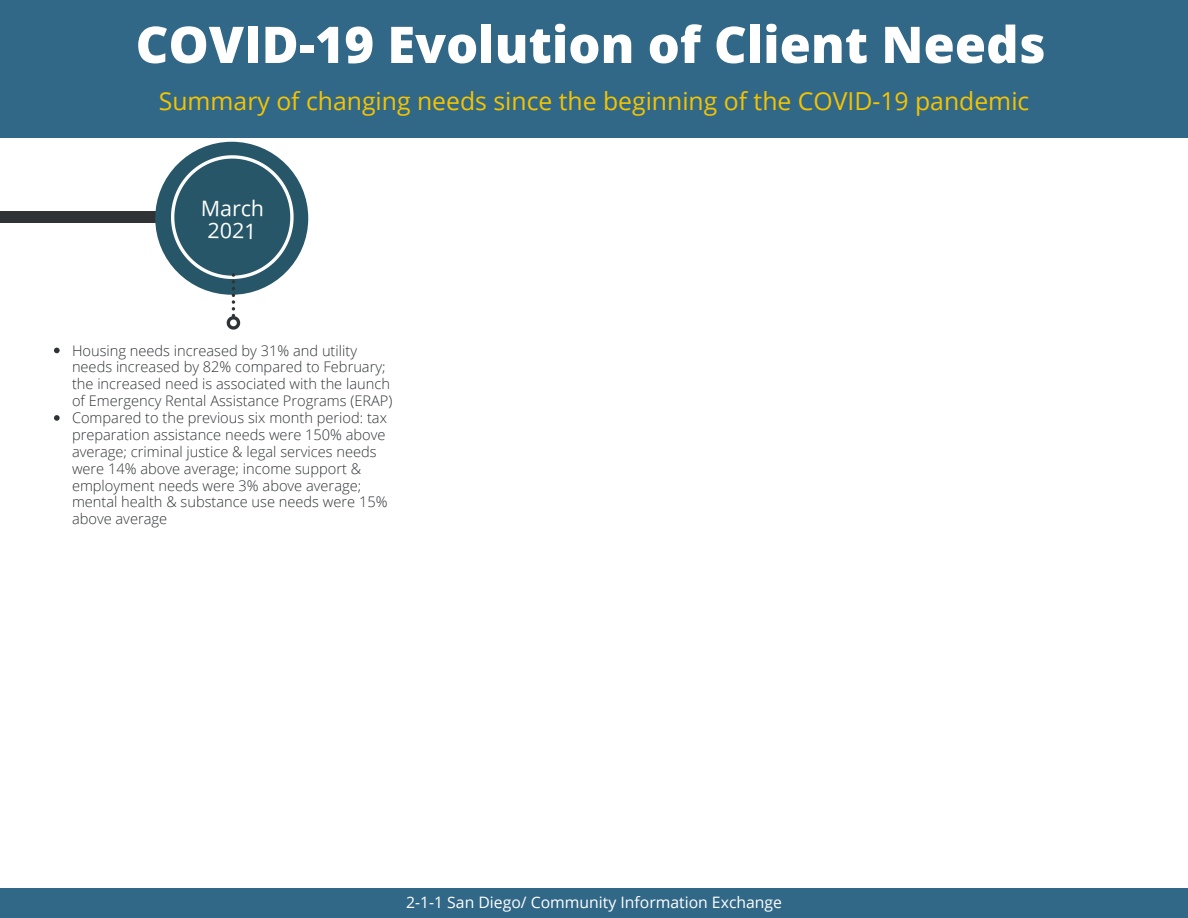
<style>
.page{position:relative;width:1188px;height:918px;background:#fff}
.page>*{position:absolute;margin:0;border:0;box-sizing:border-box;transform-origin:0 0}
.t1{font:800 50.7px "Open Sans";color:#fff}
.t2{font:24.75px "Open Sans";color:#f5c400}
.t3{font:21.45px/22.5px "Open Sans";color:#fff;text-align:center}
.t4{font:15.75px "Open Sans";color:#fff}
.t5{font:300 14.7px/16.8px "Open Sans";color:#303336}
</style>
<div class="page">
<div style="left:0;top:211px;width:296px;height:12px;background:#303336"></div>
<div style="left:0;top:889px;width:1188px;height:29px;background:#326887"></div>
<div style="left:0;top:0;width:1188px;height:137px;background:#326887"></div>
<svg style="left:54px;top:348px;width:6px;height:5px"></svg>
<svg style="left:54px;top:415px;width:6px;height:6px"></svg>
<div style="left:155px;top:142px;width:153px;height:153px;background:#265667;border-radius:50%"></div>
<svg style="left:171px;top:155px;width:123px;height:175px"></svg>
<h1 class="t1" style="left:136px;top:6px;width:911px">COVID-19 Evolution of Client Needs</h1>
<h2 class="t2" style="left:159px;top:84px;width:872px">Summary of changing needs since the beginning of the COVID-19 pandemic</h2>
<h3 class="t3" style="left:201px;top:196px;width:65px;rotate:1deg">March<br>2021</h3>
<p class="t5" style="left:72px;top:341px;width:322px">Housing needs increased by 31% and utility needs increased by 82% compared to February; the increased need is associated with the launch of Emergency Rental Assistance Programs (ERAP)<br>Compared to the previous six month period: tax preparation assistance needs were 150% above average; criminal justice &amp; legal services needs were 14% above average; income support &amp; employment needs were 3% above average; mental health &amp; substance use needs were 15% above average</p>
<p class="t4" style="left:406px;top:891px;width:378px">2-1-1 San Diego/ Community Information Exchange</p>
</div>
